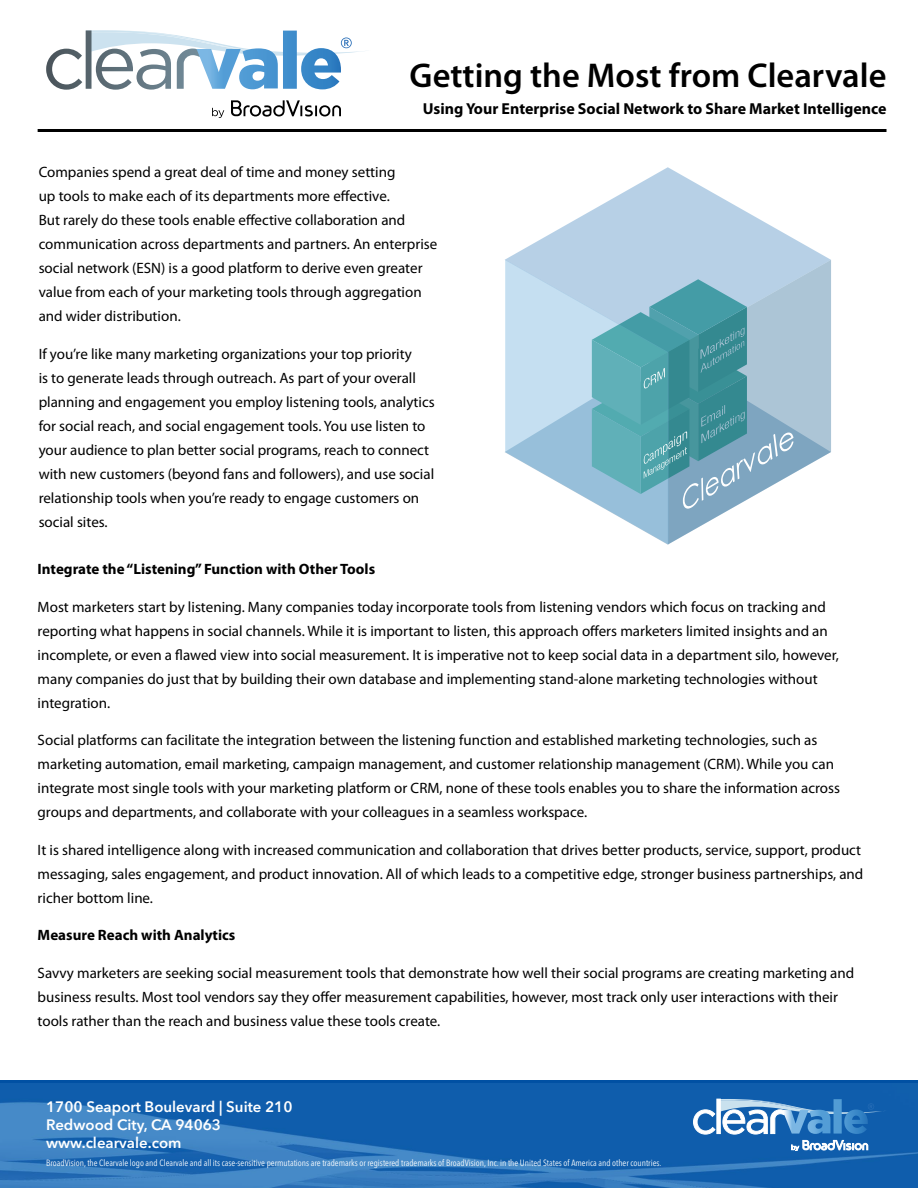
<style>
.page{position:relative;width:918px;height:1188px;background:#fff}
.page>*{position:absolute;margin:0;border:0;box-sizing:border-box;transform-origin:0 0}
.t1{font:600 34.5px "Myriad Pro";color:#000}
.t2{font:700 15.9px "Myriad Pro";color:#000}
.t3{font:15px/24px "Myriad Pro";color:#000}
.t4{font:700 15px "Myriad Pro";color:#000}
.t5{font:600 15px/18px "Avenir Next LT Pro";color:#fff}
.t6{font:condensed 9px "Avenir Next LT Pro";color:#fff}
</style>
<div class="page">
<div style="left:0;top:1080px;width:918px;height:108px;background:linear-gradient(to right,#0050a3,#0050a3)"></div>
<hr style="left:38px;top:129px;width:849px;height:3px;background:#000">
<svg style="left:231px;top:100px;width:110px;height:17px"></svg>
<svg style="left:212px;top:108px;width:12px;height:10px"></svg>
<svg style="left:46px;top:30px;width:317px;height:60px"></svg>
<img style="left:0;top:1084px;width:918px;height:104px">
<svg style="left:791px;top:1140px;width:77px;height:11px"></svg>
<svg style="left:693px;top:1099px;width:194px;height:35px;background:#5691c8"></svg>
<svg style="left:505px;top:167px;width:326px;height:93px"></svg>
<svg style="left:668px;top:260px;width:163px;height:284px"></svg>
<svg style="left:505px;top:260px;width:163px;height:284px"></svg>
<svg style="left:592px;top:279px;width:202px;height:230px;background:#74aebc"></svg>
<h1 class="t1" style="left:409px;top:54px;width:479px">Getting the Most from Clearvale</h1>
<p class="t2" style="left:423px;top:98px;width:465px">Using Your Enterprise Social Network to Share Market Intelligence</p>
<p class="t3" style="left:39px;top:160px;width:400px">Companies spend a great deal of time and money setting<br>up tools to make each of its departments more effective.<br>But rarely do these tools enable effective collaboration and communication across departments and partners. An enterprise social network (ESN) is a good platform to derive even greater value from each of your marketing tools through aggregation and wider distribution.</p>
<p class="t3" style="left:39px;top:342px;width:397px">If you’re like many marketing organizations your top priority<br>is to generate leads through outreach. As part of your overall planning and engagement you employ listening tools, analytics for social reach, and social engagement tools. You use listen to your audience to plan better social programs, reach to connect with new customers (beyond fans and followers), and use social relationship tools when you’re ready to engage customers on social sites.</p>
<p class="t4" style="left:38px;top:559px;width:339px">Integrate the “Listening” Function with Other Tools</p>
<p class="t3" style="left:38px;top:594px;width:803px">Most marketers start by listening. Many companies today incorporate tools from listening vendors which focus on tracking and reporting what happens in social channels. While it is important to listen, this approach offers marketers limited insights and an incomplete, or even a flawed view into social measurement. It is imperative not to keep social data in a department silo, however, many companies do just that by building their own database and implementing stand-alone marketing technologies without integration.</p>
<p class="t3" style="left:38px;top:728px;width:804px">Social platforms can facilitate the integration between the listening function and established marketing technologies, such as marketing automation, email marketing, campaign management, and customer relationship management (CRM). While you can integrate most single tools with your marketing platform or CRM, none of these tools enables you to share the information across groups and departments, and collaborate with your colleagues in a seamless workspace.</p>
<p class="t3" style="left:38px;top:837px;width:827px">It is shared intelligence along with increased communication and collaboration that drives better products, service, support, product messaging, sales engagement, and product innovation. All of which leads to a competitive edge, stronger business partnerships, and richer bottom line.</p>
<p class="t4" style="left:38px;top:925px;width:199px">Measure Reach with Analytics</p>
<p class="t3" style="left:38px;top:960px;width:818px">Savvy marketers are seeking social measurement tools that demonstrate how well their social programs are creating marketing and business results. Most tool vendors say they offer measurement capabilities, however, most track only user interactions with their tools rather than the reach and business value these tools create.</p>
<p class="t5" style="left:46px;top:1097px;width:248px">1700 Seaport Boulevard | Suite 210<br>Redwood City, CA 94063 www.clearvale.com</p>
<p class="t6" style="left:46px;top:1157px;width:617px">BroadVision, the Clearvale logo and Clearvale and all its case-sensitive permutations are trademarks or registered trademarks of BroadVision, Inc. in the United States of America and other countries.</p>
</div>
